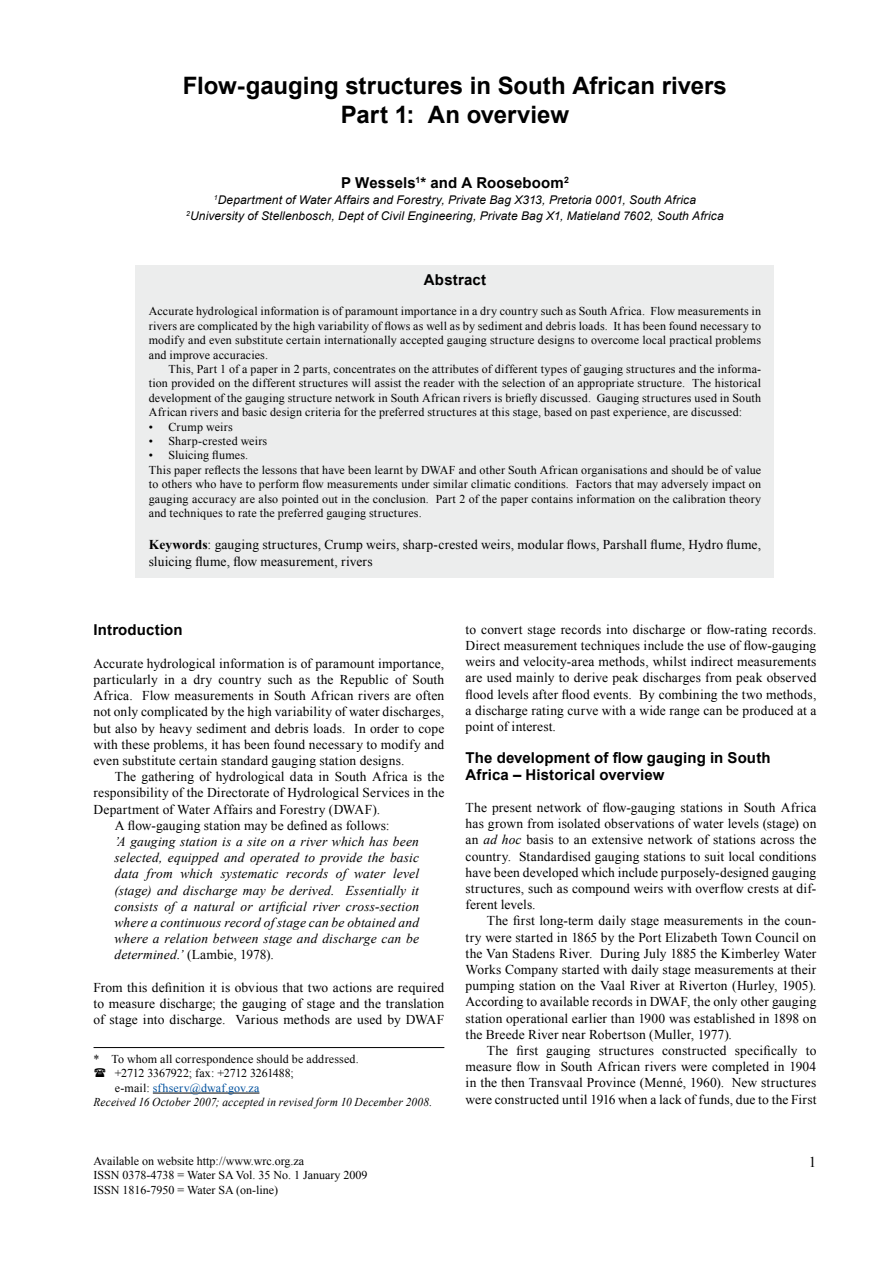
<style>
.page{position:relative;width:893px;height:1263px;background:#fff}
.page>*{position:absolute;margin:0;border:0;box-sizing:border-box;transform-origin:0 0}
.t1{font:700 24px/28.8px "Arial";color:#000;text-align:center}
.t2{font:700 15px/16.2px "Arial";letter-spacing:.01em;color:#000}
.t3{font:15px "Times New Roman";color:#000}
.t4{font:13.5px/16.2px "Times New Roman";letter-spacing:.01em;color:#000;text-align:justify}
.t5{font:italic 13.5px/16.2px "Times New Roman";letter-spacing:.01em;color:#000;text-align:justify}
.t6{font:12px/14.4px "Times New Roman";letter-spacing:.01em;color:#000}
.t7{font:italic 12px/16.2px "Arial";letter-spacing:.01em;color:#000;text-align:center}
.t8{font:italic 12px "Times New Roman";letter-spacing:.015em;color:#000;scale:.95 1}
.t9{font:12px "Times New Roman";letter-spacing:-.01em;color:#000}
.t10{font:12px "Times New Roman";letter-spacing:.015em;color:#00519e}
.s1{font-weight:700}
.s2{font-style:normal}
.s3{color:#000}
.s4{font-style:italic}
</style>
<div class="page">
<div style="left:136px;top:265px;width:638px;height:313px;background:#eceded"></div>
<hr style="left:153px;top:1093px;width:106px;height:1px;background:#000">
<hr style="left:94px;top:1047px;width:350px;height:1px;background:#000">
<h1 class="t1" style="left:183px;top:72px;width:545px">Flow-gauging structures in South African rivers<br>Part 1: An overview</h1>
<p class="t2" style="left:341px;top:175px;width:229px">P Wessels<sup>1</sup>* and A Rooseboom<sup>2</sup></p>
<p class="t7" style="left:186px;top:192px;width:539px"><sup>1</sup>Department of Water Affairs and Forestry, Private Bag X313, Pretoria 0001, South Africa<br><sup>2</sup>University of Stellenbosch, Dept of Civil Engineering, Private Bag X1, Matieland 7602, South Africa</p>
<p class="t2" style="left:424px;top:272px;width:64px">Abstract</p>
<p class="t6" style="left:149px;top:304px;width:614px;text-align:justify">Accurate hydrological information is of paramount importance in a dry country such as South Africa. Flow measurements in rivers are complicated by the high variability of flows as well as by sediment and debris loads. It has been found necessary to modify and even substitute certain internationally accepted gauging structure designs to overcome local practical problems and improve accuracies.</p>
<p class="t6" style="left:149px;top:362px;width:614px;text-align:justify;text-indent:20px">This, Part 1 of a paper in 2 parts, concentrates on the attributes of different types of gauging structures and the informa&shy;tion provided on the different structures will assist the reader with the selection of an appropriate structure. The historical development of the gauging structure network in South African rivers is briefly discussed. Gauging structures used in South African rivers and basic design criteria for the preferred structures at this stage, based on past experience, are discussed:</p>
<p class="t6" style="left:149px;top:419px;width:85px">• Crump weirs</p>
<p class="t6" style="left:149px;top:434px;width:120px">• Sharp-crested weirs</p>
<p class="t6" style="left:149px;top:448px;width:614px">• Sluicing flumes.<br>This paper reflects the lessons that have been learnt by DWAF and other South African organisations and should be of value to others who have to perform flow measurements under similar climatic conditions. Factors that may adversely impact on gauging accuracy are also pointed out in the conclusion. Part 2 of the paper contains information on the calibration theory and techniques to rate the preferred gauging structures.</p>
<p class="t4" style="left:149px;top:537px;width:614px"><span class="s1">Keywords</span>: gauging structures, Crump weirs, sharp-crested weirs, modular flows, Parshall flume, Hydro flume, sluicing flume, flow measurement, rivers</p>
<p class="t2" style="left:94px;top:622px;width:91px">Introduction</p>
<p class="t4" style="left:94px;top:655px;width:352px">Accurate hydrological information is of paramount importance, particularly in a dry country such as the Republic of South Africa. Flow measurements in South African rivers are often not only complicated by the high variability of water discharges, but also by heavy sediment and debris loads. In order to cope with these problems, it has been found necessary to modify and even substitute certain standard gauging station designs.</p>
<p class="t4" style="left:115px;top:768px;width:331px">The gathering of hydrological data in South Africa is the</p>
<p class="t4" style="left:94px;top:784px;width:352px">responsibility of the Directorate of Hydrological Services in the</p>
<p class="t4" style="left:94px;top:801px;width:288px">Department of Water Affairs and Forestry (DWAF).</p>
<p class="t4" style="left:115px;top:817px;width:276px">A flow-gauging station may be defined as follows:</p>
<p class="t5" style="left:115px;top:833px;width:306px">’A gauging station is a site on a river which has been selected, equipped and operated to provide the basic data from which systematic records of water level (stage) and discharge may be derived. Essentially it consists of a natural or artificial river cross-section where a continuous record of stage can be obtained and where a relation between stage and discharge can be determined.’ <span class="s2">(Lambie, 1978).</span></p>
<p class="t4" style="left:94px;top:979px;width:352px">From this definition it is obvious that two actions are required to measure discharge; the gauging of stage and the translation of stage into discharge. Various methods are used by DWAF</p>
<p class="t6" style="left:94px;top:1051px;width:267px">* To whom all correspondence should be addressed.</p>
<p class="t9" style="left:115px;top:1065px;width:181px">+2712 3367922; fax: +2712 3261488;</p>
<p class="t10" style="left:115px;top:1080px;width:146px"><span class="s3">e-mail:</span> sfhserv@dwaf.gov.za</p>
<p class="t8" style="left:94px;top:1094px;width:358px">Received 16 October 2007; accepted in revised form 10 December 2008.</p>
<p class="t4" style="left:466px;top:621px;width:352px">to convert stage records into discharge or flow-rating records.<br>Direct measurement techniques include the use of flow-gauging weirs and velocity-area methods, whilst indirect measurements are used mainly to derive peak discharges from peak observed flood levels after flood events. By combining the two methods, a discharge rating curve with a wide range can be produced at a point of interest.</p>
<p class="t2" style="left:466px;top:750px;width:307px">The development of flow gauging in South<br>Africa – Historical overview</p>
<p class="t4" style="left:466px;top:799px;width:352px">The present network of flow-gauging stations in South Africa has grown from isolated observations of water levels (stage) on an <span class="s4">ad hoc</span> basis to an extensive network of stations across the country. Standardised gauging stations to suit local conditions have been developed which include purposely-designed gauging structures, such as compound weirs with overflow crests at dif&shy;ferent levels.</p>
<p class="t4" style="left:466px;top:912px;width:352px;text-indent:21px">The first long-term daily stage measurements in the coun&shy;try were started in 1865 by the Port Elizabeth Town Council on the Van Stadens River. During July 1885 the Kimberley Water Works Company started with daily stage measurements at their pumping station on the Vaal River at Riverton (Hurley, 1905).<br>According to available records in DWAF, the only other gauging station operational earlier than 1900 was established in 1898 on the Breede River near Robertson (Muller, 1977).</p>
<p class="t4" style="left:466px;top:1042px;width:352px;text-indent:21px">The first gauging structures constructed specifically to measure flow in South African rivers were completed in 1904 in the then Transvaal Province (Menné, 1960). New structures were constructed until 1916 when a lack of funds, due to the First</p>
<p class="t6" style="left:94px;top:1153px;width:275px">Available on website http://www.wrc.org.za<br>ISSN 0378-4738 = Water SA Vol. 35 No. 1 January 2009<br>ISSN 1816-7950 = Water SA (on-line)</p>
<p class="t3" style="left:809px;top:1152px;width:9px">1</p>
</div>
